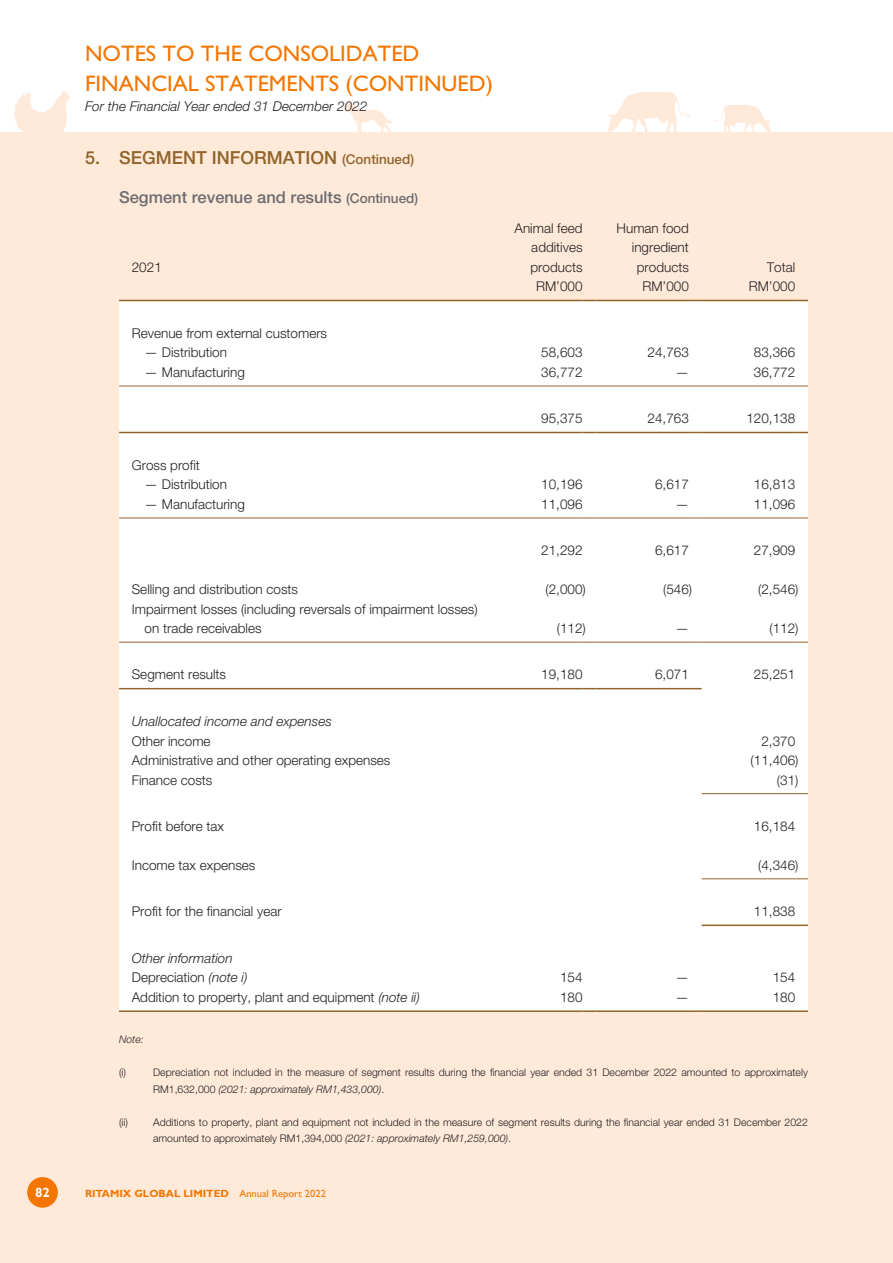
<style>
.page{position:relative;width:893px;height:1263px;background:#fff}
.page>*{position:absolute;margin:0;border:0;box-sizing:border-box;transform-origin:0 0}
.t1{font:22.5px/30px "Gill Sans Std";color:#f47600}
.t2{font:500 18px "Helvetica Neue LT Std";color:#90642a}
.t3{font:500 16.5px "Helvetica Neue LT Std";color:#6c6d70}
.t4{font:300 13.5px/19.5px "Helvetica Neue LT Std";color:#231f20;text-align:justify}
.t5{font:italic 300 13.5px/19.5px "Helvetica Neue LT Std";color:#231f20}
.t6{font:700 13.5px "Gill Sans Std";color:#fff}
.t7{font:300 10.5px/16.5px "Helvetica Neue LT Std";color:#231f20}
.t8{font:700 10.5px "Gill Sans Std";color:#f47600}
.t9{font:italic 300 10.5px "Helvetica Neue LT Std";color:#231f20}
.s1{font-size:13.5px}
.s2{font-style:normal}
.s3{font-style:italic}
.s4{font-weight:400}
</style>
<div class="page">
<div style="left:0;top:132px;width:893px;height:1131px;background:#ffeada"></div>
<svg style="left:14px;top:91px;width:57px;height:41px"></svg>
<svg style="left:608px;top:92px;width:82px;height:40px"></svg>
<svg style="left:715px;top:105px;width:56px;height:27px"></svg>
<svg style="left:343px;top:100px;width:49px;height:32px"></svg>
<div style="left:27px;top:1177px;width:31px;height:31px;background:#f47600;border-radius:50%"></div>
<div style="left:119px;top:301px;width:689px;height:709px;background:#fff"></div>
<hr style="left:119px;top:300px;width:370px;height:1px;background:#90642a">
<hr style="left:489px;top:300px;width:94px;height:1px;background:#90642a">
<svg style="left:583px;top:300px;width:12px;height:1px"></svg>
<hr style="left:595px;top:300px;width:94px;height:1px;background:#90642a">
<svg style="left:689px;top:300px;width:13px;height:1px"></svg>
<hr style="left:702px;top:300px;width:93px;height:1px;background:#90642a">
<svg style="left:795px;top:300px;width:13px;height:1px"></svg>
<hr style="left:119px;top:386px;width:370px;height:1px;background:#90642a">
<hr style="left:489px;top:386px;width:94px;height:1px;background:#90642a">
<svg style="left:583px;top:386px;width:12px;height:1px"></svg>
<hr style="left:595px;top:386px;width:94px;height:1px;background:#90642a">
<svg style="left:689px;top:386px;width:13px;height:1px"></svg>
<hr style="left:702px;top:386px;width:93px;height:1px;background:#90642a">
<svg style="left:795px;top:386px;width:13px;height:1px"></svg>
<hr style="left:119px;top:518px;width:370px;height:1px;background:#90642a">
<hr style="left:489px;top:518px;width:94px;height:1px;background:#90642a">
<svg style="left:583px;top:518px;width:12px;height:1px"></svg>
<hr style="left:595px;top:518px;width:94px;height:1px;background:#90642a">
<svg style="left:689px;top:518px;width:13px;height:1px"></svg>
<hr style="left:702px;top:518px;width:93px;height:1px;background:#90642a">
<svg style="left:795px;top:518px;width:13px;height:1px"></svg>
<hr style="left:119px;top:642px;width:370px;height:1px;background:#90642a">
<hr style="left:489px;top:642px;width:94px;height:1px;background:#90642a">
<svg style="left:583px;top:642px;width:12px;height:1px"></svg>
<hr style="left:595px;top:642px;width:94px;height:1px;background:#90642a">
<svg style="left:689px;top:642px;width:13px;height:1px"></svg>
<hr style="left:702px;top:642px;width:93px;height:1px;background:#90642a">
<svg style="left:795px;top:642px;width:13px;height:1px"></svg>
<hr style="left:702px;top:793px;width:93px;height:1px;background:#90642a">
<svg style="left:795px;top:793px;width:13px;height:1px"></svg>
<hr style="left:702px;top:878px;width:93px;height:1px;background:#90642a">
<svg style="left:795px;top:878px;width:13px;height:1px"></svg>
<hr style="left:702px;top:924px;width:93px;height:2px;background:#90642a">
<svg style="left:795px;top:924px;width:13px;height:2px"></svg>
<hr style="left:119px;top:1010px;width:370px;height:2px;background:#90642a">
<hr style="left:489px;top:1010px;width:94px;height:2px;background:#90642a">
<svg style="left:583px;top:1010px;width:12px;height:2px"></svg>
<hr style="left:595px;top:1010px;width:94px;height:2px;background:#90642a">
<svg style="left:689px;top:1010px;width:13px;height:2px"></svg>
<hr style="left:702px;top:1010px;width:93px;height:2px;background:#90642a">
<svg style="left:795px;top:1010px;width:13px;height:2px"></svg>
<hr style="left:119px;top:432px;width:370px;height:1px;background:#90642a">
<hr style="left:489px;top:432px;width:94px;height:1px;background:#90642a">
<svg style="left:583px;top:432px;width:12px;height:1px"></svg>
<hr style="left:595px;top:432px;width:94px;height:1px;background:#90642a">
<svg style="left:689px;top:432px;width:13px;height:1px"></svg>
<hr style="left:702px;top:432px;width:93px;height:1px;background:#90642a">
<svg style="left:795px;top:432px;width:13px;height:1px"></svg>
<hr style="left:119px;top:688px;width:370px;height:1px;background:#90642a">
<hr style="left:489px;top:688px;width:94px;height:1px;background:#90642a">
<svg style="left:583px;top:688px;width:12px;height:1px"></svg>
<hr style="left:595px;top:688px;width:94px;height:1px;background:#90642a">
<svg style="left:689px;top:688px;width:13px;height:1px"></svg>
<h1 class="t1" style="left:85px;top:39px;width:336px">NOTES TO THE CONSOLIDATED<br>FINANCIAL STATEMENTS (contin</h1>
<h1 class="t1" style="left:442px;top:69px;width:53px">ued)</h1>
<p class="t5" style="left:85px;top:96px;width:284px">For the Financial Year ended 31 December 2022</p>
<h2 class="t2" style="left:85px;top:147px;width:331px">5. SEGMENT INFORMATION <span class="s1">(Continued)</span></h2>
<p class="t3" style="left:119px;top:187px;width:301px">Segment revenue and results <span class="s1">(Continued)</span></p>
<p class="t4" style="left:132px;top:257px;width:32px">2021</p>
<p class="t4" style="left:531px;top:218px;width:54px;text-indent:-16px">Animal feed additives products</p>
<p class="t4" style="left:617px;top:218px;width:74px;text-align:right">Human food ingredient products</p>
<p class="t4" style="left:767px;top:257px;width:30px">Total</p>
<p class="t4" style="left:536px;top:276px;width:48px">RM’000</p>
<p class="t4" style="left:642px;top:276px;width:48px">RM’000</p>
<p class="t4" style="left:749px;top:276px;width:48px">RM’000</p>
<p class="t4" style="left:132px;top:323px;width:197px">Revenue from external customers</p>
<p class="t4" style="left:145px;top:343px;width:84px">— Distribution</p>
<p class="t4" style="left:541px;top:343px;width:43px">58,603</p>
<p class="t4" style="left:648px;top:343px;width:43px">24,763</p>
<p class="t4" style="left:754px;top:343px;width:43px">83,366</p>
<p class="t4" style="left:145px;top:362px;width:102px">— Manufacturing</p>
<p class="t4" style="left:541px;top:362px;width:43px">36,772</p>
<p class="t4" style="left:675px;top:362px;width:15px">—</p>
<p class="t4" style="left:754px;top:362px;width:43px">36,772</p>
<p class="t4" style="left:541px;top:408px;width:43px">95,375</p>
<p class="t4" style="left:648px;top:408px;width:43px">24,763</p>
<p class="t4" style="left:746px;top:408px;width:50px">120,138</p>
<p class="t4" style="left:132px;top:455px;width:69px">Gross profit</p>
<p class="t4" style="left:145px;top:475px;width:84px">— Distribution</p>
<p class="t4" style="left:541px;top:475px;width:43px">10,196</p>
<p class="t4" style="left:655px;top:475px;width:35px">6,617</p>
<p class="t4" style="left:754px;top:475px;width:43px">16,813</p>
<p class="t4" style="left:145px;top:494px;width:102px">— Manufacturing</p>
<p class="t4" style="left:541px;top:494px;width:43px">11,096</p>
<p class="t4" style="left:675px;top:494px;width:15px">—</p>
<p class="t4" style="left:754px;top:494px;width:43px">11,096</p>
<p class="t4" style="left:541px;top:540px;width:43px">21,292</p>
<p class="t4" style="left:655px;top:540px;width:35px">6,617</p>
<p class="t4" style="left:754px;top:540px;width:43px">27,909</p>
<p class="t4" style="left:132px;top:579px;width:168px">Selling and distribution costs</p>
<p class="t4" style="left:545px;top:579px;width:42px">(2,000)</p>
<p class="t4" style="left:663px;top:579px;width:31px">(546)</p>
<p class="t4" style="left:758px;top:579px;width:42px">(2,546)</p>
<p class="t4" style="left:145px;top:599px;width:335px;text-indent:-13px">Impairment losses (including reversals of impairment losses) on trade receivables</p>
<p class="t4" style="left:557px;top:618px;width:31px">(112)</p>
<p class="t4" style="left:675px;top:618px;width:15px">—</p>
<p class="t4" style="left:769px;top:618px;width:31px">(112)</p>
<p class="t4" style="left:132px;top:664px;width:96px">Segment results</p>
<p class="t4" style="left:541px;top:664px;width:43px">19,180</p>
<p class="t4" style="left:655px;top:664px;width:35px">6,071</p>
<p class="t4" style="left:754px;top:664px;width:43px">25,251</p>
<p class="t5" style="left:132px;top:711px;width:202px">Unallocated income and expenses</p>
<p class="t4" style="left:132px;top:731px;width:80px">Other income</p>
<p class="t4" style="left:761px;top:731px;width:35px">2,370</p>
<p class="t4" style="left:132px;top:750px;width:260px">Administrative and other operating expenses</p>
<p class="t4" style="left:751px;top:750px;width:49px">(11,406)</p>
<p class="t4" style="left:132px;top:770px;width:82px">Finance costs</p>
<p class="t4" style="left:777px;top:770px;width:23px">(31)</p>
<p class="t4" style="left:132px;top:816px;width:94px">Profit before tax</p>
<p class="t4" style="left:754px;top:816px;width:43px">16,184</p>
<p class="t4" style="left:132px;top:855px;width:125px">Income tax expenses</p>
<p class="t4" style="left:758px;top:855px;width:42px">(4,346)</p>
<p class="t4" style="left:132px;top:901px;width:151px">Profit for the financial year</p>
<p class="t4" style="left:754px;top:901px;width:43px">11,838</p>
<p class="t5" style="left:132px;top:948px;width:117px">Other information<br><span class="s2">Depreciation</span> (note i)</p>
<p class="t4" style="left:560px;top:967px;width:24px">154</p>
<p class="t4" style="left:675px;top:967px;width:15px">—</p>
<p class="t4" style="left:773px;top:967px;width:24px">154</p>
<p class="t4" style="left:132px;top:987px;width:290px">Addition to property, plant and equipment <span class="s3">(note ii)</span></p>
<p class="t4" style="left:560px;top:987px;width:24px">180</p>
<p class="t4" style="left:675px;top:987px;width:15px">—</p>
<p class="t4" style="left:773px;top:987px;width:24px">180</p>
<p class="t9" style="left:119px;top:1033px;width:26px">Note:</p>
<p class="t7" style="left:119px;top:1064px;width:9px">(i)</p>
<p class="t7" style="left:153px;top:1064px;width:656px">Depreciation not included in the measure of segment results during the financial year ended 31 December 2022 amounted to approximately<br>RM1,632,000 <span class="s3">(2021: approximately RM1,433,000)</span>.</p>
<p class="t7" style="left:153px;top:1114px;width:656px;text-indent:-34px">(ii) Additions to property, plant and equipment not included in the measure of segment results during the financial year ended 31 December 2022 amounted to approximately RM1,394,000 <span class="s3">(2021: approximately RM1,259,000)</span>.</p>
<p class="t6" style="left:35px;top:1184px;width:16px">82</p>
<p class="t8" style="left:85px;top:1187px;width:242px">RITAMIX GLOBAL LIMITED <span class="s4">Annual Report 2022</span></p>
</div>
